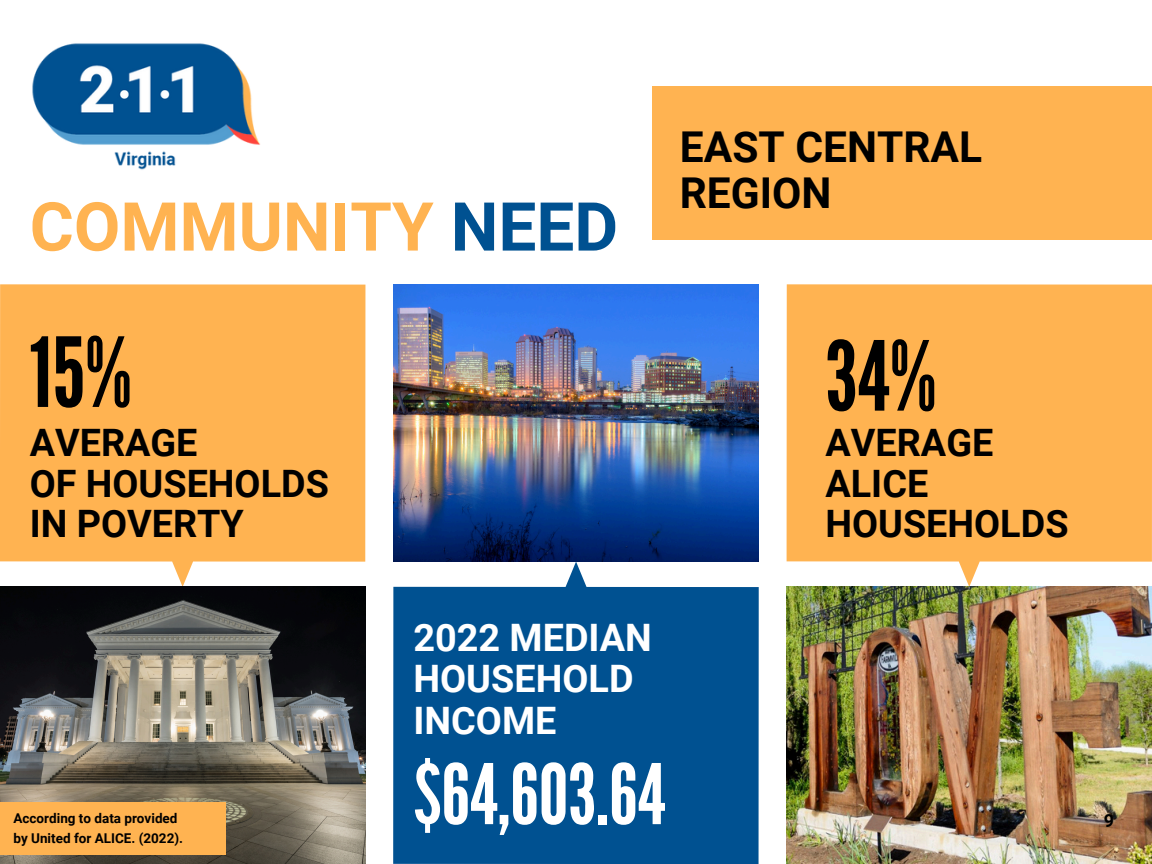
<style>
.page{position:relative;width:1152px;height:864px;background:#fff}
.page>*{position:absolute;margin:0;border:0;box-sizing:border-box;transform-origin:0 0}
.t1{font:96.15px "League Gothic";color:#000}
.t2{font:83.25px "League Gothic";color:#fff}
.t3{font:700 67.5px "Roboto";color:#ffb351}
.t4{font:700 42.45px/46.5px "Roboto";color:#000}
.t5{font:700 37.8px/40.5px "Roboto";color:#000}
.t6{font:700 37.8px/41.1px "Roboto";color:#fff}
.t7{font:700 18px "Roboto";color:#000}
.t8{font:700 13.5px "Roboto";color:#000}
.s1{color:#005191}
</style>
<div class="page">
<svg style="left:0;top:284px;width:365px;height:303px;background:#feb85e"></svg>
<svg style="left:787px;top:284px;width:365px;height:303px;background:#feb85e"></svg>
<img style="left:393px;top:284px;width:366px;height:277px">
<img style="left:0;top:587px;width:366px;height:277px">
<svg style="left:394px;top:562px;width:365px;height:302px;background:#145f99"></svg>
<img style="left:787px;top:587px;width:365px;height:277px">
<div style="left:653px;top:86px;width:499px;height:154px;background:#ffb351"></div>
<img style="left:32px;top:43px;width:228px;height:127px">
<div style="left:0;top:802px;width:225px;height:53px;background:#ffb351"></div>
<h2 class="t3" style="left:30px;top:188px;width:590px">COMMUNITY <span class="s1">NEED</span></h2>
<h5 class="t4" style="left:680px;top:124px;width:304px">EAST CENTRAL<br>REGION</h5>
<p class="t1" style="left:30px;top:317px;width:104px">15%</p>
<p class="t1" style="left:825px;top:321px;width:113px">34%</p>
<h3 class="t5" style="left:30px;top:423px;width:301px">AVERAGE<br>OF HOUSEHOLDS<br>IN POVERTY</h3>
<p class="t5" style="left:825px;top:423px;width:245px">AVERAGE<br>ALICE<br>HOUSEHOLDS</p>
<h1 class="t8" style="left:13px;top:811px;width:166px">According to data provided</h1>
<h1 class="t8" style="left:13px;top:831px;width:171px">by United for ALICE. (2022).</h1>
<p class="t6" style="left:413px;top:618px;width:240px">2022 MEDIAN<br>HOUSEHOLD<br>INCOME</p>
<p class="t2" style="left:413px;top:746px;width:254px">$64,603.64</p>
<h4 class="t7" style="left:1104px;top:811px;width:12px">9</h4>
</div>
